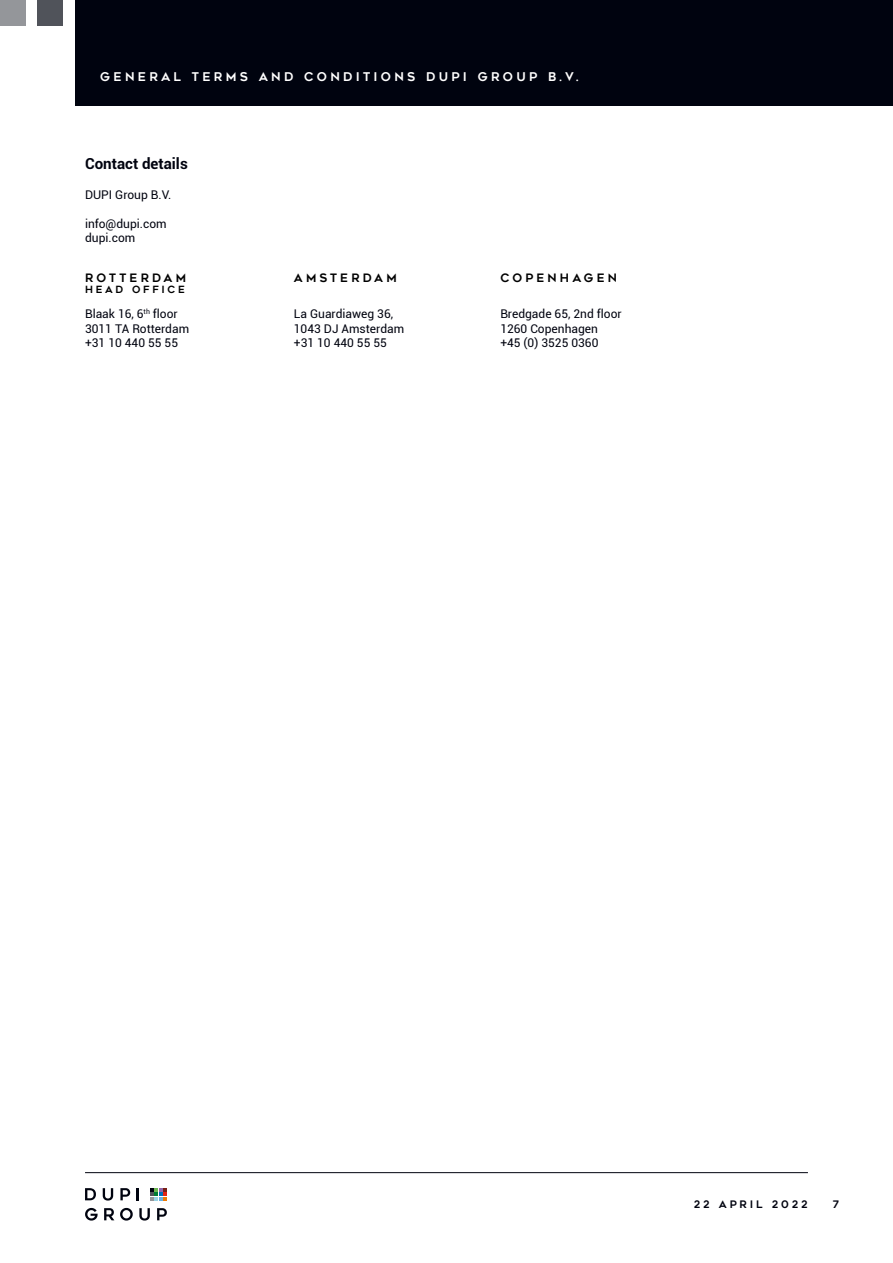
<style>
.page{position:relative;width:893px;height:1263px;background:#fff}
.page>*{position:absolute;margin:0;border:0;box-sizing:border-box;transform-origin:0 0}
.t1{font:700 15.15px "Roboto";color:#00030f}
.t2{font:12px/14.4px "Roboto";color:#00030f}
.t3{font:12px "Geometos";letter-spacing:.275em;color:#fff}
.t4{font:11.55px "Geometos";letter-spacing:.275em;color:#000}
.t5{font:10.35px "Geometos";letter-spacing:.275em;color:#00030f}
.t6{font:9.9px "Geometos";letter-spacing:.275em;color:#000}
</style>
<div class="page">
<div style="left:0;top:0;width:25px;height:25px;background:#94969a"></div>
<div style="left:38px;top:0;width:25px;height:25px;background:#50535a"></div>
<div style="left:75px;top:0;width:818px;height:106px;background:#00030f"></div>
<hr style="left:85px;top:1172px;width:723px;height:1px;background:#00030f">
<svg style="left:150px;top:1188px;width:17px;height:12px"></svg>
<svg style="left:85px;top:1188px;width:11px;height:12px"></svg>
<svg style="left:103px;top:1188px;width:10px;height:12px"></svg>
<svg style="left:120px;top:1188px;width:10px;height:12px"></svg>
<svg style="left:137px;top:1188px;width:2px;height:12px"></svg>
<svg style="left:85px;top:1208px;width:13px;height:12px"></svg>
<svg style="left:104px;top:1208px;width:10px;height:12px"></svg>
<svg style="left:120px;top:1208px;width:13px;height:12px"></svg>
<svg style="left:139px;top:1208px;width:11px;height:12px"></svg>
<svg style="left:157px;top:1208px;width:10px;height:12px"></svg>
<p class="t3" style="left:100px;top:70px;width:480px">GENERAL TERMS AND CONDITIONS DUPI GROUP B.V.</p>
<p class="t1" style="left:85px;top:153px;width:104px">Contact details</p>
<p class="t2" style="left:85px;top:187px;width:88px">DUPI Group B.V.</p>
<p class="t2" style="left:85px;top:216px;width:83px">info@dupi.com dupi.com</p>
<p class="t4" style="left:85px;top:271px;width:103px">ROTTERDAM</p>
<p class="t6" style="left:85px;top:284px;width:101px">HEAD OFFICE</p>
<p class="t2" style="left:85px;top:306px;width:106px">Blaak 16, 6<sup>th</sup> floor<br>3011 TA Rotterdam +31 10 440 55 55</p>
<p class="t4" style="left:294px;top:271px;width:104px">AMSTERDAM</p>
<p class="t2" style="left:294px;top:306px;width:112px">La Guardiaweg 36,<br>1043 DJ Amsterdam +31 10 440 55 55</p>
<p class="t4" style="left:500px;top:271px;width:118px">COPENHAGEN</p>
<p class="t2" style="left:500px;top:306px;width:123px">Bredgade 65, 2nd floor<br>1260 Copenhagen<br>+45 (0) 3525 0360</p>
<p class="t5" style="left:694px;top:1199px;width:116px">22 APRIL 2022</p>
<p class="t5" style="left:833px;top:1199px;width:8px">7</p>
</div>
